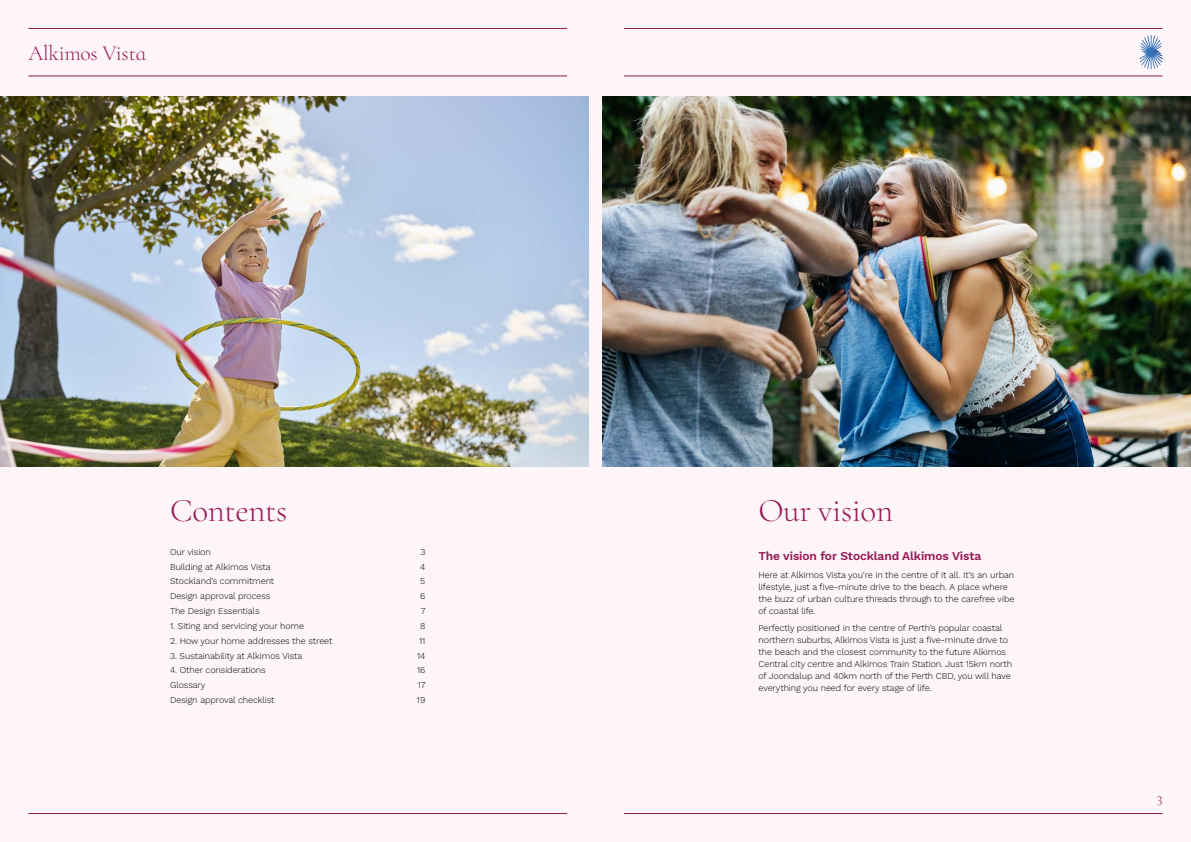
<style>
.page{position:relative;width:1191px;height:842px;background:#fff}
.page>*{position:absolute;margin:0;border:0;box-sizing:border-box;transform-origin:0 0}
.t1{font:300 33px "Cormorant Infant";letter-spacing:-.01em;color:#951954}
.t2{font:300 21.5px "Cormorant Infant";letter-spacing:-.01em;color:#951954}
.t3{font:300 14px "Cormorant Infant";color:#951954}
.t4{font:600 12px "Work Sans";letter-spacing:-.01em;color:#951954}
.t5{font:300 9px/12px "Work Sans";letter-spacing:-.01em;color:#000}
</style>
<div class="page">
<div style="left:0;top:0;width:595px;height:842px;background:#fef5f9"></div>
<div style="left:595px;top:0;width:596px;height:842px;background:#fef5f9"></div>
<img style="left:602px;top:96px;width:589px;height:370px">
<img style="left:0;top:96px;width:588px;height:370px">
<hr style="left:28px;top:813px;width:539px;height:1px;background:#951954">
<hr style="left:624px;top:813px;width:538px;height:1px;background:#951954">
<hr style="left:28px;top:28px;width:539px;height:1px;background:#951954">
<hr style="left:28px;top:76px;width:539px;height:1px;background:#951954">
<hr style="left:624px;top:28px;width:538px;height:1px;background:#951954">
<hr style="left:624px;top:76px;width:538px;height:1px;background:#951954">
<svg style="left:1139px;top:35px;width:23px;height:34px"></svg>
<h2 class="t2" style="left:28px;top:40px;width:119px">Alkimos Vista</h2>
<h1 class="t1" style="left:170px;top:490px;width:118px">Contents</h1>
<h1 class="t1" style="left:758px;top:490px;width:136px">Our vision</h1>
<h3 class="t4" style="left:758px;top:547px;width:224px">The vision for Stockland Alkimos Vista</h3>
<p class="t5" style="left:758px;top:568px;width:257px">Here at Alkimos Vista you’re in the centre of it all. It’s an urban lifestyle, just a five-minute drive to the beach. A place where the buzz of urban culture threads through to the carefree vibe of coastal life.</p>
<p class="t5" style="left:758px;top:622px;width:255px">Perfectly positioned in the centre of Perth’s popular coastal northern suburbs, Alkimos Vista is just a five-minute drive to the beach and the closest community to the future Alkimos Central city centre and Alkimos Train Station. Just 15km north of Joondalup and 40km north of the Perth CBD, you will have everything you need for every stage of life.</p>
<p class="t5" style="left:170px;top:545px;width:42px">Our vision</p>
<p class="t5" style="left:420px;top:545px;width:6px">3</p>
<p class="t5" style="left:170px;top:560px;width:102px">Building at Alkimos Vista</p>
<p class="t5" style="left:420px;top:560px;width:7px">4</p>
<p class="t5" style="left:170px;top:575px;width:106px">Stockland’s commitment</p>
<p class="t5" style="left:420px;top:575px;width:7px">5</p>
<p class="t5" style="left:170px;top:590px;width:102px">Design approval process</p>
<p class="t5" style="left:420px;top:590px;width:7px">6</p>
<p class="t5" style="left:170px;top:605px;width:91px">The Design Essentials</p>
<p class="t5" style="left:421px;top:605px;width:6px">7</p>
<p class="t5" style="left:170px;top:619px;width:135px">1. Siting and servicing your home</p>
<p class="t5" style="left:420px;top:619px;width:7px">8</p>
<p class="t5" style="left:170px;top:634px;width:164px">2. How your home addresses the street</p>
<p class="t5" style="left:419px;top:634px;width:8px">11</p>
<p class="t5" style="left:170px;top:649px;width:134px">3. Sustainability at Alkimos Vista</p>
<p class="t5" style="left:417px;top:649px;width:10px">14</p>
<p class="t5" style="left:170px;top:664px;width:97px">4. Other considerations</p>
<p class="t5" style="left:417px;top:664px;width:10px">16</p>
<p class="t5" style="left:170px;top:679px;width:37px">Glossary</p>
<p class="t5" style="left:418px;top:679px;width:9px">17</p>
<p class="t5" style="left:170px;top:694px;width:106px">Design approval checklist</p>
<p class="t5" style="left:417px;top:694px;width:10px">19</p>
<h3 class="t3" style="left:1156px;top:792px;width:8px">3</h3>
</div>
